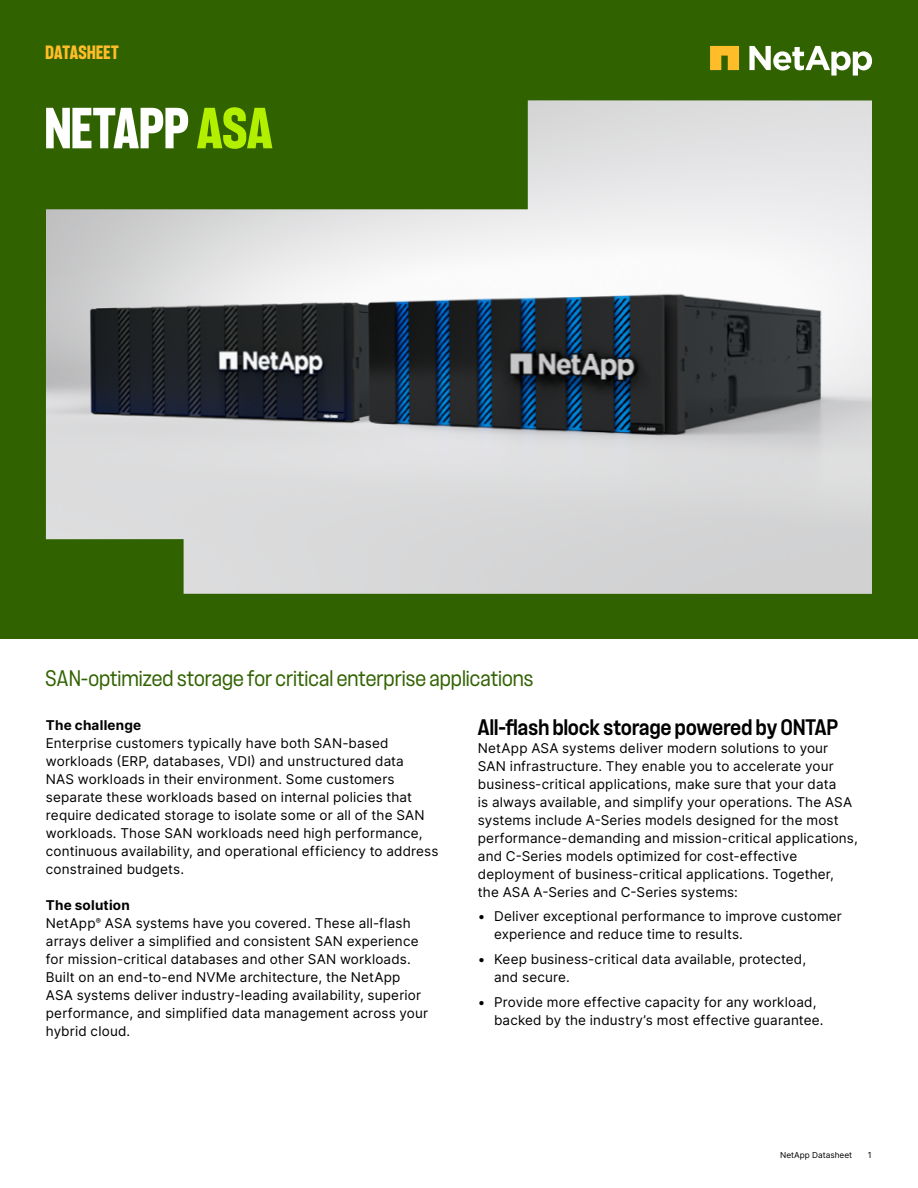
<style>
.page{position:relative;width:918px;height:1188px;background:#fff}
.page>*{position:absolute;margin:0;border:0;box-sizing:border-box;transform-origin:0 0}
.Document_Title{font:700 54px "F37 Judge";color:#fff}
.Document_Subtitle_Regular{font:expanded 21px "F37 Judge";color:#316200}
.Body_Text{font:500 expanded 21px "F37 Judge";letter-spacing:.01em;color:#000}
.t1{font:700 18px "F37 Judge";letter-spacing:.02em;color:#ffbd29}
.Body_Text-2{font:13.5px/18px "Inter";letter-spacing:.015em;color:#000}
.Body_Headline{font:700 13.5px "Inter";letter-spacing:.015em;color:#000}
.t2{font:8.25px "Inter";color:#000}
.s1{color:#b2f000}
</style>
<div class="page">
<div style="left:0;top:0;width:918px;height:638px;background:#316200"></div>
<svg style="left:749px;top:46px;width:123px;height:30px"></svg>
<svg style="left:710px;top:46px;width:29px;height:24px"></svg>
<img style="left:46px;top:100px;width:826px;height:494px">
<h3 class="t1" style="left:46px;top:43px;width:75px">DATASHEET</h3>
<p class="Document_Title" style="left:45px;top:98px;width:229px">NETAPP <span class="s1">ASA</span></p>
<p class="Document_Subtitle_Regular" style="left:45px;top:660px;width:490px">SAN-optimized storage for critical enterprise applications</p>
<p class="Body_Headline" style="left:46px;top:715px;width:97px">The challenge</p>
<p class="Body_Text-2" style="left:46px;top:734px;width:394px">Enterprise customers typically have both SAN-based workloads (ERP, databases, VDI) and unstructured data<br>NAS workloads in their environment. Some customers separate these workloads based on internal policies that require dedicated storage to isolate some or all of the SAN workloads. Those SAN workloads need high performance, continuous availability, and operational efficiency to address constrained budgets.</p>
<p class="Body_Headline" style="left:46px;top:895px;width:85px">The solution</p>
<p class="Body_Text-2" style="left:46px;top:914px;width:384px">NetApp<sup>®</sup> ASA systems have you covered. These all-flash arrays deliver a simplified and consistent SAN experience for mission-critical databases and other SAN workloads.<br>Built on an end-to-end NVMe architecture, the NetApp ASA systems deliver industry-leading availability, superior performance, and simplified data management across your</p>
<p class="Body_Text-2" style="left:46px;top:1022px;width:86px">hybrid cloud.</p>
<p class="Body_Text" style="left:478px;top:715px;width:362px">All-flash block storage powered by ONTAP</p>
<p class="Body_Text-2" style="left:478px;top:738px;width:381px">NetApp ASA systems deliver modern solutions to your SAN infrastructure. They enable you to accelerate your business-critical applications, make sure that your data<br>is always available, and simplify your operations. The ASA systems include A-Series models designed for the most performance-demanding and mission-critical applications, and C-Series models optimized for cost-effective deployment of business-critical applications. Together, the ASA A-Series and C-Series systems:</p>
<p class="Body_Text-2" style="left:494px;top:907px;width:349px;text-indent:-16px">• Deliver exceptional performance to improve customer experience and reduce time to results.</p>
<p class="Body_Text-2" style="left:494px;top:950px;width:314px;text-indent:-16px">• Keep business-critical data available, protected, and secure.</p>
<p class="Body_Text-2" style="left:494px;top:993px;width:331px;text-indent:-16px">• Provide more effective capacity for any workload, backed by the industry’s most effective guarantee.</p>
<p class="t2" style="left:780px;top:1149px;width:74px">NetApp Datasheet</p>
<p class="t2" style="left:868px;top:1149px;width:5px">1</p>
</div>
